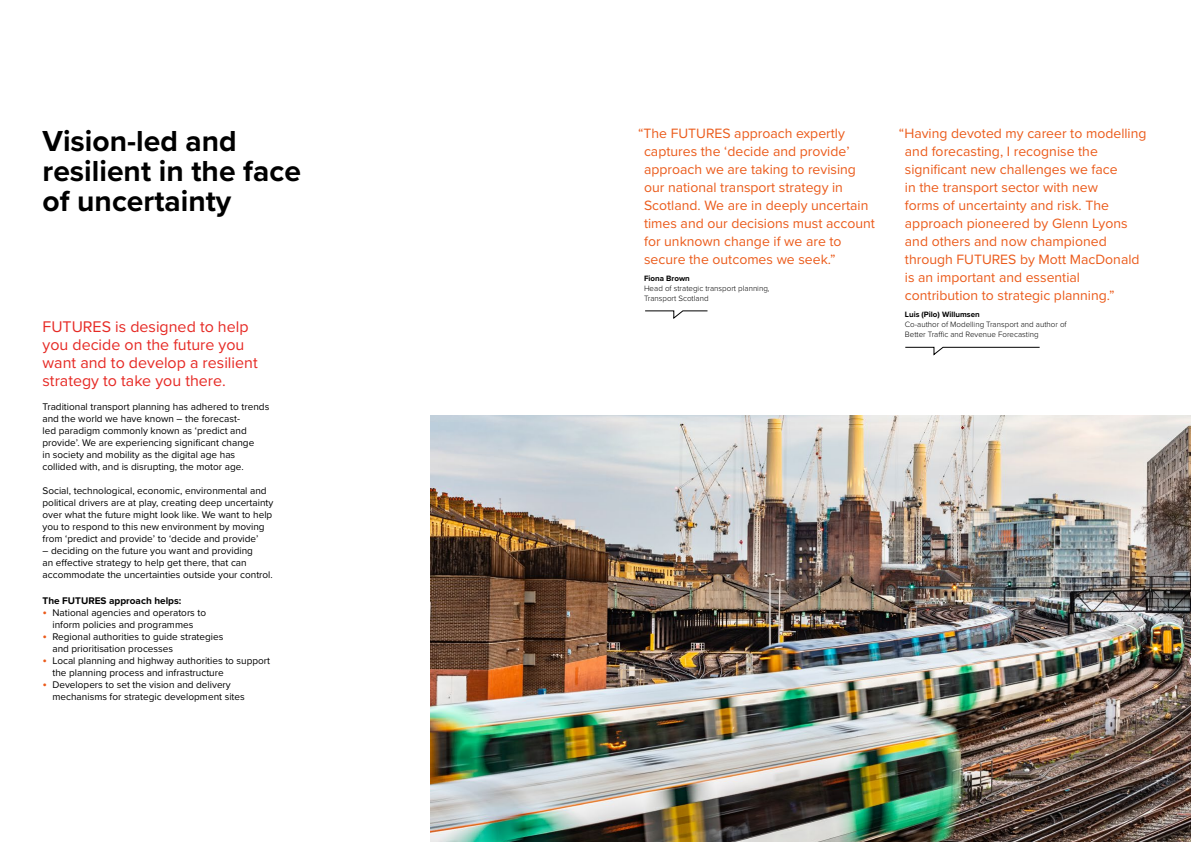
<style>
.page{position:relative;width:1191px;height:842px;background:#fff}
.page>*{position:absolute;margin:0;border:0;box-sizing:border-box;transform-origin:0 0}
.t1{font:700 30px/30px "Proxima Nova";color:#000}
.t2{font:16px/18px "Proxima Nova";color:#e62a25}
.t3{font:14px/18px "Proxima Nova";color:#eb5b1b}
.t4{font:10px/12px "Proxima Nova";color:#000}
.t5{font:700 10px "Proxima Nova";color:#000}
.t6{font:300 8px/10px "Proxima Nova";color:#000}
.t7{font:700 8px "Proxima Nova";color:#000}
.s1{font-size:13px;color:#eb5b1b}
</style>
<div class="page">
<img style="left:430px;top:415px;width:761px;height:427px">
<svg style="left:905px;top:347px;width:135px;height:8px"></svg>
<svg style="left:645px;top:310px;width:63px;height:9px"></svg>
<h1 class="t1" style="left:43px;top:125px;width:260px">Vision-led and resilient in the face of uncertainty</h1>
<h2 class="t2" style="left:43px;top:317px;width:217px">FUTURES is designed to help you decide on the future you want and to develop a resilient strategy to take you there.</h2>
<p class="t4" style="left:43px;top:400px;width:228px">Traditional transport planning has adhered to trends and the world we have known – the forecast-<br>led paradigm commonly known as ‘predict and provide’. We are experiencing significant change<br>in society and mobility as the digital age has collided with, and is disrupting, the motor age.</p>
<p class="t4" style="left:43px;top:484px;width:232px">Social, technological, economic, environmental and political drivers are at play, creating deep uncertainty over what the future might look like. We want to help you to respond to this new environment by moving from ‘predict and provide’ to ‘decide and provide’</p>
<p class="t4" style="left:43px;top:544px;width:232px">– deciding on the future you want and providing<br>an effective strategy to help get there, that can accommodate the uncertainties outside your control.</p>
<p class="t5" style="left:43px;top:593px;width:140px">The FUTURES approach helps:</p>
<p class="t4" style="left:43px;top:606px;width:165px;text-align:center"><span class="s1">•</span> National agencies and operators to inform policies and programmes</p>
<p class="t4" style="left:52px;top:630px;width:172px;text-indent:-10px"><span class="s1">•</span> Regional authorities to guide strategies and prioritisation processes</p>
<p class="t4" style="left:52px;top:654px;width:219px;text-indent:-10px"><span class="s1">•</span> Local planning and highway authorities to support the planning process and infrastructure</p>
<p class="t4" style="left:52px;top:678px;width:194px;text-indent:-10px"><span class="s1">•</span> Developers to set the vision and delivery mechanisms for strategic development sites</p>
<p class="t3" style="left:644px;top:124px;width:232px;text-indent:-6px">“The FUTURES approach expertly captures the ‘decide and provide’ approach we are taking to revising our national transport strategy in Scotland. We are in deeply uncertain times and our decisions must account for unknown change if we are to secure the outcomes we seek.”</p>
<p class="t7" style="left:644px;top:273px;width:47px">Fiona Brown</p>
<p class="t6" style="left:644px;top:284px;width:127px">Head of strategic transport planning,<br>Transport Scotland</p>
<p class="t3" style="left:905px;top:124px;width:243px;text-indent:-6px">“Having devoted my career to modelling and forecasting, I recognise the significant new challenges we face<br>in the transport sector with new<br>forms of uncertainty and risk. The approach pioneered by Glenn Lyons and others and now championed through FUTURES by Mott MacDonald is an important and essential contribution to strategic planning.”</p>
<p class="t7" style="left:905px;top:309px;width:76px">Luis (Pilo) Willumsen</p>
<p class="t6" style="left:905px;top:320px;width:163px">Co-author of Modelling Transport and author of<br>Better Traffic and Revenue Forecasting</p>
</div>
